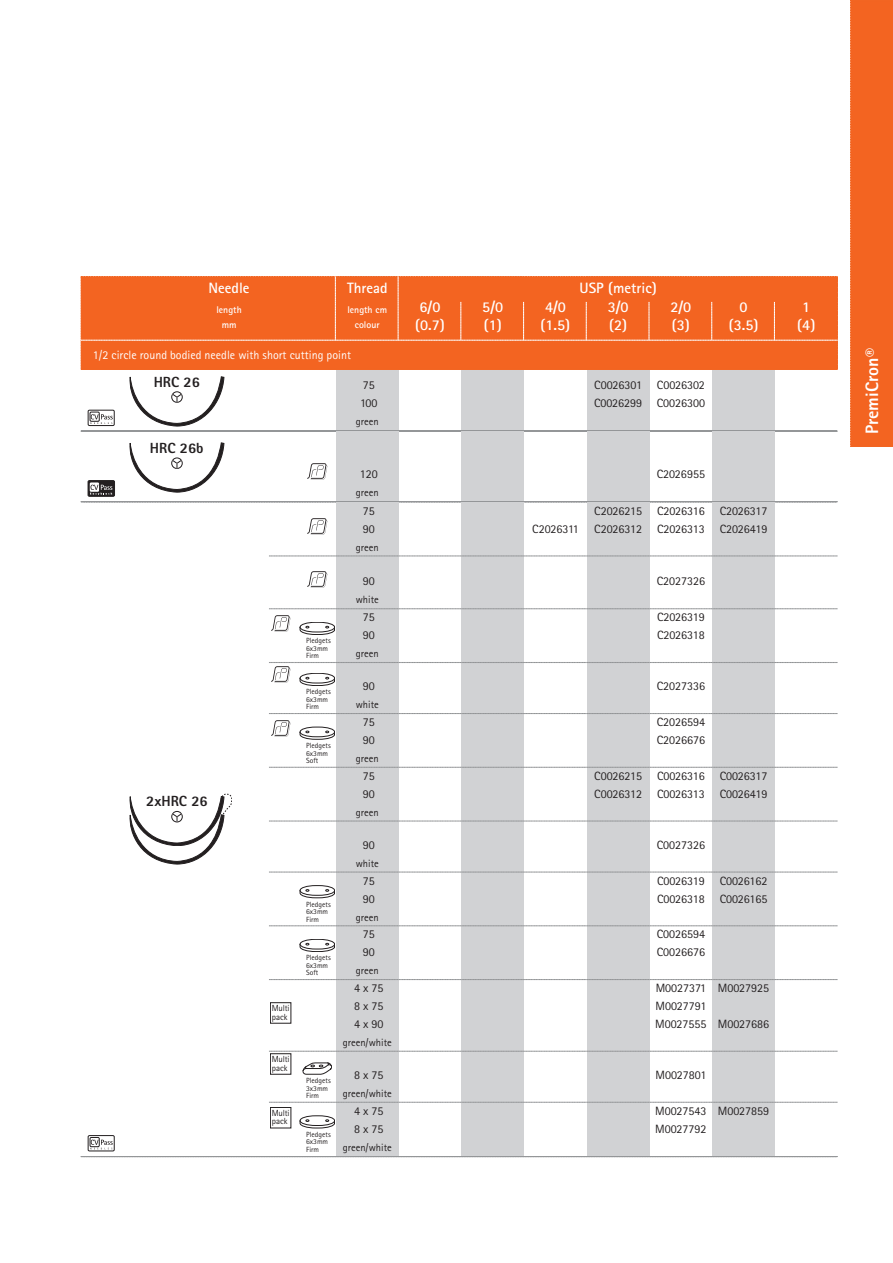
<style>
.page{position:relative;width:893px;height:1263px;background:#fff}
.page>*{position:absolute;margin:0;border:0;box-sizing:border-box;transform-origin:0 0}
.t1{font:800 18px "Rotis Sans Serif Pro";color:#fff}
.t2{font:700 15px/18px "Rotis Sans Serif Pro";color:#fff}
.t3{font:800 14.7px "Rotis Sans Serif";color:#231f20}
.t4{font:12px/18px "Rotis Sans Serif Pro";color:#231f20}
.t5{font:12px "Rotis Sans Serif Pro";color:#fff}
.t6{font:12px/18px "Rotis Sans Serif Pro";letter-spacing:.26em;color:#231f20}
.t7{font:10.5px "Rotis Sans Serif Pro";color:#231f20}
.t8{font:700 9.75px/15px "Rotis Sans Serif Pro";color:#fff;text-align:center}
.t9{font:8.85px/8.1px "Rotis Sans Serif Pro";letter-spacing:-.025em;color:#231f20}
.t10{font:7.5px/7.5px "Rotis Sans Serif Pro";color:#231f20}
</style>
<div class="page">
<div style="left:850px;top:0;width:43px;height:447px;background:#f36421"></div>
<div style="left:336px;top:276px;width:63px;height:156px;background:#d1d2d4"></div>
<div style="left:461px;top:276px;width:63px;height:156px;background:#d1d2d4"></div>
<div style="left:587px;top:276px;width:62px;height:156px;background:#d1d2d4"></div>
<div style="left:712px;top:276px;width:63px;height:156px;background:#d1d2d4"></div>
<div style="left:82px;top:341px;width:755px;height:28px;background:#f36421"></div>
<div style="left:81px;top:340px;width:757px;height:30px;border:1px dashed #f26522"></div>
<svg style="left:81px;top:376px;width:756px;height:56px"></svg>
<div style="left:81px;top:276px;width:757px;height:65px;background:#f36421"></div>
<div style="left:336px;top:432px;width:63px;height:70px;background:#d1d2d4"></div>
<div style="left:461px;top:432px;width:63px;height:70px;background:#d1d2d4"></div>
<div style="left:587px;top:432px;width:62px;height:70px;background:#d1d2d4"></div>
<div style="left:712px;top:432px;width:63px;height:70px;background:#d1d2d4"></div>
<svg style="left:81px;top:501px;width:756px;height:1px"></svg>
<img style="left:307px;top:464px;width:21px;height:16px">
<svg style="left:130px;top:442px;width:94px;height:50px"></svg>
<div style="left:88px;top:481px;width:27px;height:15px;background:#231f20"></div>
<div style="left:88px;top:480px;width:27px;height:16px;border:1px solid #231f20"></div>
<svg style="left:90px;top:482px;width:9px;height:10px"></svg>
<svg style="left:90px;top:485px;width:22px;height:10px"></svg>
<div style="left:336px;top:502px;width:63px;height:655px;background:#d1d2d4"></div>
<div style="left:461px;top:502px;width:63px;height:655px;background:#d1d2d4"></div>
<div style="left:587px;top:502px;width:62px;height:655px;background:#d1d2d4"></div>
<div style="left:712px;top:502px;width:63px;height:655px;background:#d1d2d4"></div>
<svg style="left:81px;top:1156px;width:756px;height:1px"></svg>
<svg style="left:300px;top:1115px;width:35px;height:13px"></svg>
<div style="left:270px;top:1107px;width:21px;height:21px;border:1px solid #231f20"></div>
<svg style="left:303px;top:1062px;width:29px;height:12px"></svg>
<div style="left:270px;top:1053px;width:21px;height:21px;border:1px solid #231f20"></div>
<div style="left:270px;top:1002px;width:21px;height:21px;border:1px solid #231f20"></div>
<svg style="left:300px;top:939px;width:35px;height:13px"></svg>
<svg style="left:300px;top:885px;width:35px;height:13px"></svg>
<svg style="left:300px;top:727px;width:35px;height:12px"></svg>
<img style="left:271px;top:721px;width:20px;height:16px">
<svg style="left:300px;top:673px;width:35px;height:13px"></svg>
<img style="left:271px;top:667px;width:20px;height:16px">
<svg style="left:300px;top:622px;width:35px;height:13px"></svg>
<img style="left:271px;top:616px;width:20px;height:16px">
<img style="left:307px;top:571px;width:21px;height:17px">
<img style="left:307px;top:518px;width:21px;height:17px">
<svg style="left:130px;top:794px;width:102px;height:70px"></svg>
<svg style="left:269px;top:1102px;width:569px;height:1px"></svg>
<svg style="left:269px;top:1051px;width:569px;height:1px"></svg>
<svg style="left:269px;top:979px;width:569px;height:1px"></svg>
<svg style="left:269px;top:925px;width:569px;height:1px"></svg>
<svg style="left:269px;top:871px;width:569px;height:1px"></svg>
<svg style="left:269px;top:820px;width:569px;height:1px"></svg>
<svg style="left:269px;top:767px;width:569px;height:1px"></svg>
<svg style="left:269px;top:713px;width:569px;height:1px"></svg>
<svg style="left:269px;top:662px;width:569px;height:1px"></svg>
<svg style="left:269px;top:608px;width:569px;height:1px"></svg>
<svg style="left:269px;top:555px;width:569px;height:1px"></svg>
<div style="left:88px;top:1135px;width:26px;height:16px;border:1px solid #231f20"></div>
<div style="left:90px;top:1137px;width:9px;height:10px;border:1px solid #231f20"></div>
<svg style="left:90px;top:1139px;width:23px;height:10px"></svg>
<p class="t2" style="left:209px;top:281px;width:43px">Needle</p>
<p class="t2" style="left:347px;top:281px;width:42px">Thread</p>
<p class="t2" style="left:580px;top:281px;width:79px">USP (metric)</p>
<p class="t8" style="left:216px;top:304px;width:27px">length mm</p>
<p class="t8" style="left:347px;top:304px;width:41px">length cm colour</p>
<p class="t2" style="left:415px;top:300px;width:31px">6/0 (0.7)</p>
<p class="t2" style="left:482px;top:300px;width:22px">5/0 (1)</p>
<p class="t2" style="left:541px;top:300px;width:31px">4/0 (1.5)</p>
<p class="t2" style="left:608px;top:300px;width:22px">3/0 (2)</p>
<p class="t2" style="left:670px;top:300px;width:22px">2/0 (3)</p>
<p class="t5" style="left:93px;top:351px;width:260px">1/2 circle round bodied needle with short cutting point</p>
<p class="t3" style="left:154px;top:376px;width:48px">HRC 26</p>
<p class="t3" style="left:150px;top:443px;width:55px">HRC 26b</p>
<p class="t3" style="left:146px;top:796px;width:63px">2xHRC 26</p>
<p class="t9" style="left:272px;top:1004px;width:19px">Multi pack</p>
<p class="t9" style="left:272px;top:1055px;width:19px">Multi pack</p>
<p class="t4" style="left:360px;top:378px;width:19px">75<br>100</p>
<p class="t7" style="left:356px;top:418px;width:24px">green</p>
<p class="t4" style="left:594px;top:378px;width:50px">C0026301<br>C0026299</p>
<p class="t4" style="left:657px;top:378px;width:50px">C0026302<br>C0026300</p>
<p class="t10" style="left:306px;top:638px;width:26px">Pledgets<br>6x3mm<br>Firm</p>
<p class="t10" style="left:306px;top:689px;width:26px">Pledgets<br>6x3mm<br>Firm</p>
<p class="t10" style="left:306px;top:743px;width:26px">Pledgets<br>6x3mm<br>Soft</p>
<p class="t10" style="left:306px;top:901px;width:26px">Pledgets<br>6x3mm<br>Firm</p>
<p class="t10" style="left:306px;top:955px;width:26px">Pledgets<br>6x3mm<br>Soft</p>
<p class="t10" style="left:306px;top:1078px;width:26px">Pledgets<br>3x3mm<br>Firm</p>
<p class="t4" style="left:360px;top:467px;width:19px">120</p>
<p class="t4" style="left:657px;top:467px;width:50px">C2026955</p>
<p class="t7" style="left:356px;top:489px;width:24px">green</p>
<p class="t4" style="left:363px;top:503px;width:13px">75<br>90</p>
<p class="t7" style="left:356px;top:543px;width:24px">green</p>
<p class="t4" style="left:594px;top:503px;width:49px">C2026215</p>
<p class="t4" style="left:532px;top:521px;width:48px">C2026311</p>
<p class="t4" style="left:594px;top:521px;width:49px">C2026312</p>
<p class="t4" style="left:657px;top:503px;width:49px">C2026316<br>C2026313</p>
<p class="t4" style="left:363px;top:574px;width:13px">90</p>
<p class="t4" style="left:657px;top:574px;width:50px">C2027326</p>
<p class="t7" style="left:356px;top:596px;width:25px">white</p>
<p class="t4" style="left:363px;top:610px;width:13px">75<br>90</p>
<p class="t7" style="left:356px;top:650px;width:24px">green</p>
<p class="t4" style="left:657px;top:610px;width:49px">C2026319<br>C2026318</p>
<p class="t4" style="left:363px;top:679px;width:13px">90</p>
<p class="t4" style="left:657px;top:679px;width:50px">C2027336</p>
<p class="t7" style="left:356px;top:701px;width:25px">white</p>
<p class="t4" style="left:363px;top:715px;width:13px">75<br>90</p>
<p class="t7" style="left:356px;top:755px;width:24px">green</p>
<p class="t4" style="left:363px;top:768px;width:13px">75<br>90</p>
<p class="t7" style="left:356px;top:808px;width:24px">green</p>
<p class="t4" style="left:594px;top:768px;width:49px">C0026215<br>C0026312</p>
<p class="t4" style="left:657px;top:715px;width:50px">C2026594<br>C2026676</p>
<p class="t4" style="left:657px;top:768px;width:49px">C0026316<br>C0026313</p>
<p class="t4" style="left:363px;top:837px;width:13px">90</p>
<p class="t4" style="left:657px;top:837px;width:50px">C0027326</p>
<p class="t7" style="left:356px;top:859px;width:25px">white</p>
<p class="t4" style="left:363px;top:873px;width:13px">75<br>90</p>
<p class="t7" style="left:356px;top:913px;width:24px">green</p>
<p class="t4" style="left:363px;top:927px;width:13px">75<br>90</p>
<p class="t7" style="left:356px;top:967px;width:24px">green</p>
<p class="t4" style="left:354px;top:981px;width:31px;text-align:justify">4x75<br>8x75<br>4x90</p>
<p class="t7" style="left:343px;top:1039px;width:51px">green/white</p>
<p class="t4" style="left:657px;top:873px;width:49px">C0026319<br>C0026318</p>
<p class="t4" style="left:657px;top:927px;width:50px">C0026594<br>C0026676</p>
<p class="t4" style="left:655px;top:981px;width:53px;text-align:justify">M0027371<br>M0027791<br>M0027555</p>
<p class="t4" style="left:354px;top:1068px;width:31px">8x75</p>
<p class="t4" style="left:655px;top:1068px;width:52px">M0027801</p>
<p class="t7" style="left:343px;top:1090px;width:51px">green/white</p>
<p class="t2" style="left:729px;top:300px;width:31px;text-align:center">0 (3.5)</p>
<p class="t4" style="left:720px;top:503px;width:49px">C2026317<br>C2026419</p>
<p class="t4" style="left:720px;top:768px;width:49px">C0026317<br>C0026419</p>
<p class="t4" style="left:720px;top:873px;width:49px">C0026162<br>C0026165</p>
<p class="t4" style="left:718px;top:981px;width:53px">M0027925</p>
<p class="t4" style="left:718px;top:1017px;width:53px">M0027686</p>
<p class="t9" style="left:272px;top:1109px;width:19px">Multi pack</p>
<p class="t10" style="left:306px;top:1131px;width:26px">Pledgets<br>6x3mm<br>Firm</p>
<p class="t6" style="left:354px;top:1103px;width:31px">4x75<br>8x75</p>
<p class="t7" style="left:343px;top:1143px;width:51px">green/white</p>
<p class="t4" style="left:655px;top:1103px;width:116px">M0027543 M0027859<br>M0027792</p>
<p class="t2" style="left:797px;top:300px;width:20px;text-align:center">1 (4)</p>
<h1 class="t1" style="left:866px;top:434px;width:87px;rotate:-90deg">PremiCron®</h1>
</div>
